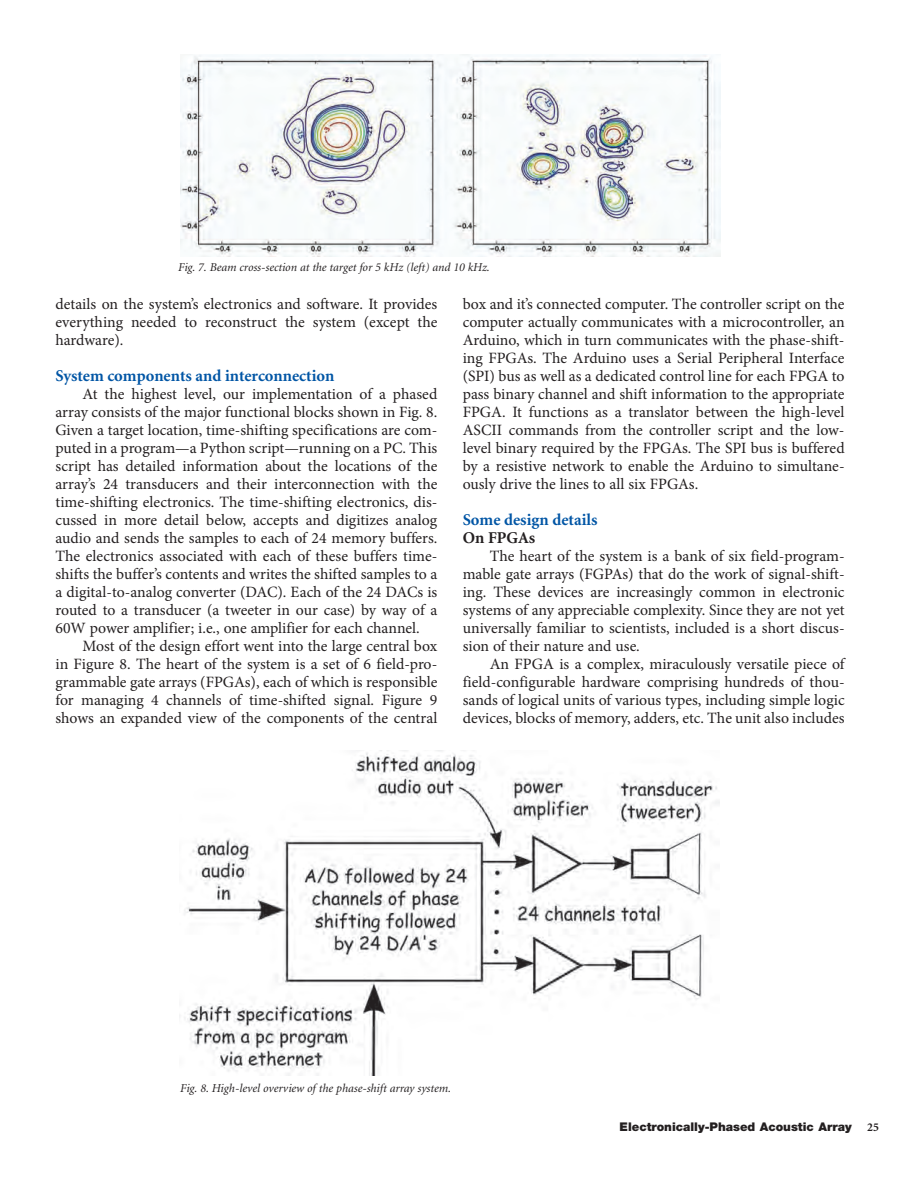
<style>
.page{position:relative;width:918px;height:1188px;background:#fff}
.page>*{position:absolute;margin:0;border:0;box-sizing:border-box;transform-origin:0 0}
.t1{font:700 16.5px "Minion";color:#0155a5}
.t2{font:700 16.5px "Minion";color:#231f20}
.t3{font:15.75px/18px "Minion Pro";color:#231f20;text-align:justify}
.t4{font:italic 12px "Minion";color:#231f20}
.t5{font:900 12px "Helvetica Neue";color:#231f20}
.t6{font:700 12px "Minion";color:#231f20}
</style>
<div class="page">
<img style="left:179px;top:751px;width:540px;height:325px">
<img style="left:181px;top:54px;width:540px;height:202px">
<p class="t4" style="left:178px;top:262px;width:313px">Fig. 7. Beam cross-section at the target for 5 kHz (left) and 10 kHz.</p>
<p class="t3" style="left:56px;top:296px;width:383px">details on the system’s electronics and software. It provides everything needed to reconstruct the system (except the hardware).</p>
<p class="t1" style="left:56px;top:369px;width:281px">System components and interconnection</p>
<p class="t3" style="left:56px;top:386px;width:383px;text-indent:27px">At the highest level, our implementation of a phased array consists of the major functional blocks shown in Fig. 8.<br>Given a target location, time-shifting specifications are com&shy;puted in a program—a Python script—running on a PC. This script has detailed information about the locations of the array’s 24 transducers and their interconnection with the time-shifting electronics. The time-shifting electronics, dis&shy;cussed in more detail below, accepts and digitizes analog audio and sends the samples to each of 24 memory buffers.<br>The electronics associated with each of these buffers time&shy;shifts the buffer’s contents and writes the shifted samples to a a digital-to-analog converter (DAC). Each of the 24 DACs is routed to a transducer (a tweeter in our case) by way of a 60W power amplifier; i.e., one amplifier for each channel.</p>
<p class="t3" style="left:56px;top:638px;width:383px;text-indent:27px">Most of the design effort went into the large central box in Figure 8. The heart of the system is a set of 6 field-pro&shy;grammable gate arrays (FPGAs), each of which is responsible for managing 4 channels of time-shifted signal. Figure 9 shows an expanded view of the components of the central</p>
<p class="t3" style="left:463px;top:296px;width:383px">box and it’s connected computer. The controller script on the computer actually communicates with a microcontroller, an Arduino, which in turn communicates with the phase-shift&shy;ing FPGAs. The Arduino uses a Serial Peripheral Interface (SPI) bus as well as a dedicated control line for each FPGA to pass binary channel and shift information to the appropriate FPGA. It functions as a translator between the high-level ASCII commands from the controller script and the low&shy;level binary required by the FPGAs. The SPI bus is buffered by a resistive network to enable the Arduino to simultane&shy;ously drive the lines to all six FPGAs.</p>
<p class="t1" style="left:463px;top:513px;width:136px">Some design details</p>
<p class="t2" style="left:463px;top:531px;width:74px">On FPGAs</p>
<p class="t3" style="left:463px;top:548px;width:383px;text-indent:27px">The heart of the system is a bank of six field-program&shy;mable gate arrays (FGPAs) that do the work of signal-shift&shy;ing. These devices are increasingly common in electronic systems of any appreciable complexity. Since they are not yet universally familiar to scientists, included is a short discus&shy;sion of their nature and use.</p>
<p class="t3" style="left:463px;top:656px;width:383px;text-indent:27px">An FPGA is a complex, miraculously versatile piece of field-configurable hardware comprising hundreds of thou&shy;sands of logical units of various types, including simple logic devices, blocks of memory, adders, etc. The unit also includes</p>
<p class="t4" style="left:180px;top:1084px;width:272px">Fig. 8. High-level overview of the phase-shift array system.</p>
<p class="t5" style="left:620px;top:1123px;width:234px">Electronically-Phased Acoustic Array</p>
<p class="t6" style="left:867px;top:1123px;width:13px">25</p>
</div>
